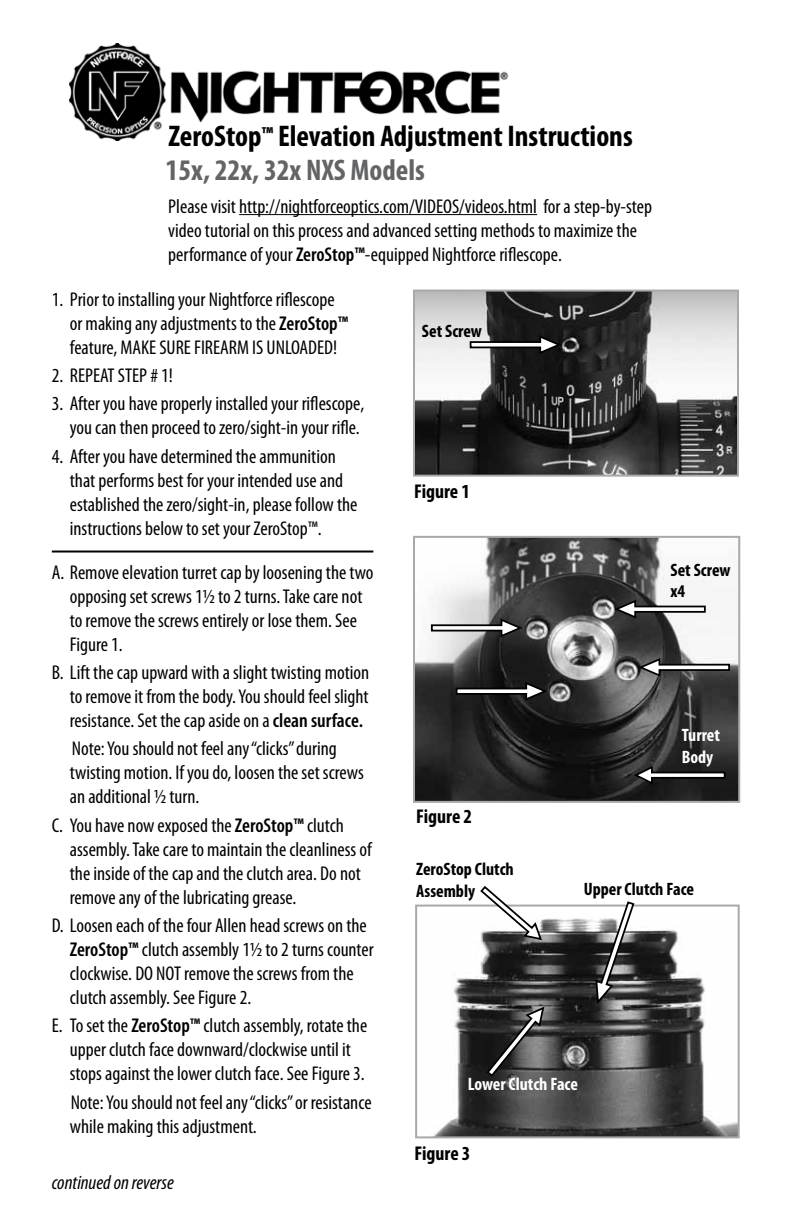
<style>
.page{position:relative;width:792px;height:1224px;background:#fff}
.page>*{position:absolute;margin:0;border:0;box-sizing:border-box;transform-origin:0 0}
.t1{font:700 condensed 30px "Myriad Pro";color:#000}
.t2{font:700 condensed 30px "Myriad Pro";color:#636466}
.t3{font:condensed 20px/24px "Myriad Pro";color:#000}
.t4{font:700 condensed 20px "Myriad Pro";color:#000}
.t5{font:italic condensed 20px "Myriad Pro";color:#000}
.t6{font:700 condensed 18px/21.6px "Myriad Pro";color:#000}
.t7{font:700 condensed 18px/21.6px "Myriad Pro";color:#fff}
.s1{font-size:22px}
.s2{font-weight:600}
</style>
<div class="page">
<hr style="left:239px;top:214px;width:298px;height:1px;background:#000">
<img style="left:69px;top:43px;width:440px;height:98px">
<img style="left:416px;top:293px;width:320px;height:181px">
<div style="left:413px;top:290px;width:326px;height:187px;border:2px solid #a7a9ac"></div>
<img style="left:416px;top:539px;width:321px;height:261px">
<div style="left:413px;top:536px;width:327px;height:267px;border:2px solid #a7a9ac"></div>
<svg style="left:612px;top:598px;width:95px;height:22px"></svg>
<svg style="left:636px;top:657px;width:95px;height:21px"></svg>
<svg style="left:430px;top:617px;width:95px;height:22px"></svg>
<svg style="left:455px;top:680px;width:95px;height:22px"></svg>
<svg style="left:632px;top:764px;width:94px;height:22px"></svg>
<hr style="left:52px;top:551px;width:321px;height:2px;background:#000">
<img style="left:434px;top:918px;width:303px;height:217px">
<div style="left:415px;top:905px;width:325px;height:233px;border:2px solid #a7a9ac"></div>
<svg style="left:479px;top:886px;width:64px;height:55px"></svg>
<svg style="left:485px;top:1005px;width:61px;height:73px"></svg>
<svg style="left:594px;top:901px;width:42px;height:105px"></svg>
<svg style="left:469px;top:334px;width:95px;height:21px"></svg>
<h1 class="t1" style="left:168px;top:117px;width:466px">ZeroStop<span class="s1">™</span> Elevation Adjustment Instructions</h1>
<h1 class="t2" style="left:166px;top:152px;width:261px">15x, 22x, 32x NXS Models</h1>
<p class="t3" style="left:168px;top:194px;width:485px">Please visit http://nightforceoptics.com/VIDEOS/videos.html for a step-by-step video tutorial on this process and advanced setting methods to maximize the performance of your <span class="s2">ZeroStop™</span>-equipped Nightforce riflescope.</p>
<p class="t3" style="left:70px;top:287px;width:280px;text-indent:-18px">1. Prior to installing your Nightforce riflescope or making any adjustments to the <span class="s2">ZeroStop™ </span>feature, MAKE SURE FIREARM IS UNLOADED!</p>
<p class="t3" style="left:52px;top:363px;width:123px">2. REPEAT STEP # 1!</p>
<p class="t3" style="left:52px;top:391px;width:314px;text-align:right">3. After you have properly installed your riflescope, you can then proceed to zero/sight-in your rifle.</p>
<p class="t3" style="left:70px;top:444px;width:289px;text-indent:-18px">4. After you have determined the ammunition that performs best for your intended use and established the zero/sight-in, please follow the instructions below to set your ZeroStop™.</p>
<p class="t3" style="left:70px;top:560px;width:305px;text-indent:-18px">A. Remove elevation turret cap by loosening the two opposing set screws 1½ to 2 turns. Take care not to remove the screws entirely or lose them. See Figure 1.</p>
<p class="t3" style="left:70px;top:660px;width:301px;text-align:justify;text-indent:-18px">B. Lift the cap upward with a slight twisting motion to remove it from the body. You should feel slight resistance. Set the cap aside on a <span class="s2">clean surface.</span></p>
<p class="t3" style="left:70px;top:737px;width:295px">Note: You should not feel any “clicks” during twisting motion. If you do, loosen the set screws an additional ½ turn.</p>
<p class="t3" style="left:70px;top:813px;width:303px;text-indent:-18px">C. You have now exposed the <span class="s2">ZeroStop™</span> clutch assembly. Take care to maintain the cleanliness of the inside of the cap and the clutch area. Do not remove any of the lubricating grease.</p>
<p class="t3" style="left:70px;top:913px;width:305px;text-indent:-18px">D. Loosen each of the four Allen head screws on the <span class="s2">ZeroStop™</span> clutch assembly 1½ to 2 turns counter clockwise. DO NOT remove the screws from the clutch assembly. See Figure 2.</p>
<p class="t3" style="left:70px;top:1014px;width:299px;text-indent:-18px">E. To set the <span class="s2">ZeroStop™</span> clutch assembly, rotate the upper clutch face downward/clockwise until it stops against the lower clutch face. See Figure 3.</p>
<p class="t3" style="left:70px;top:1090px;width:303px">Note: You should not feel any “clicks” or resistance while making this adjustment.</p>
<p class="t5" style="left:52px;top:1171px;width:124px">continued on reverse</p>
<p class="t6" style="left:422px;top:320px;width:62px">Set Screw</p>
<p class="t4" style="left:414px;top:479px;width:58px">Figure 1</p>
<p class="t4" style="left:416px;top:804px;width:58px">Figure 2</p>
<p class="t6" style="left:416px;top:858px;width:99px">ZeroStop Clutch<br>Assembly</p>
<p class="t6" style="left:670px;top:558px;width:62px">Set Screw x4</p>
<p class="t7" style="left:682px;top:724px;width:40px">Turret<br>Body</p>
<p class="t6" style="left:584px;top:878px;width:112px">Upper Clutch Face</p>
<p class="t7" style="left:468px;top:1073px;width:112px">Lower Clutch Face</p>
<p class="t4" style="left:414px;top:1141px;width:58px">Figure 3</p>
</div>
